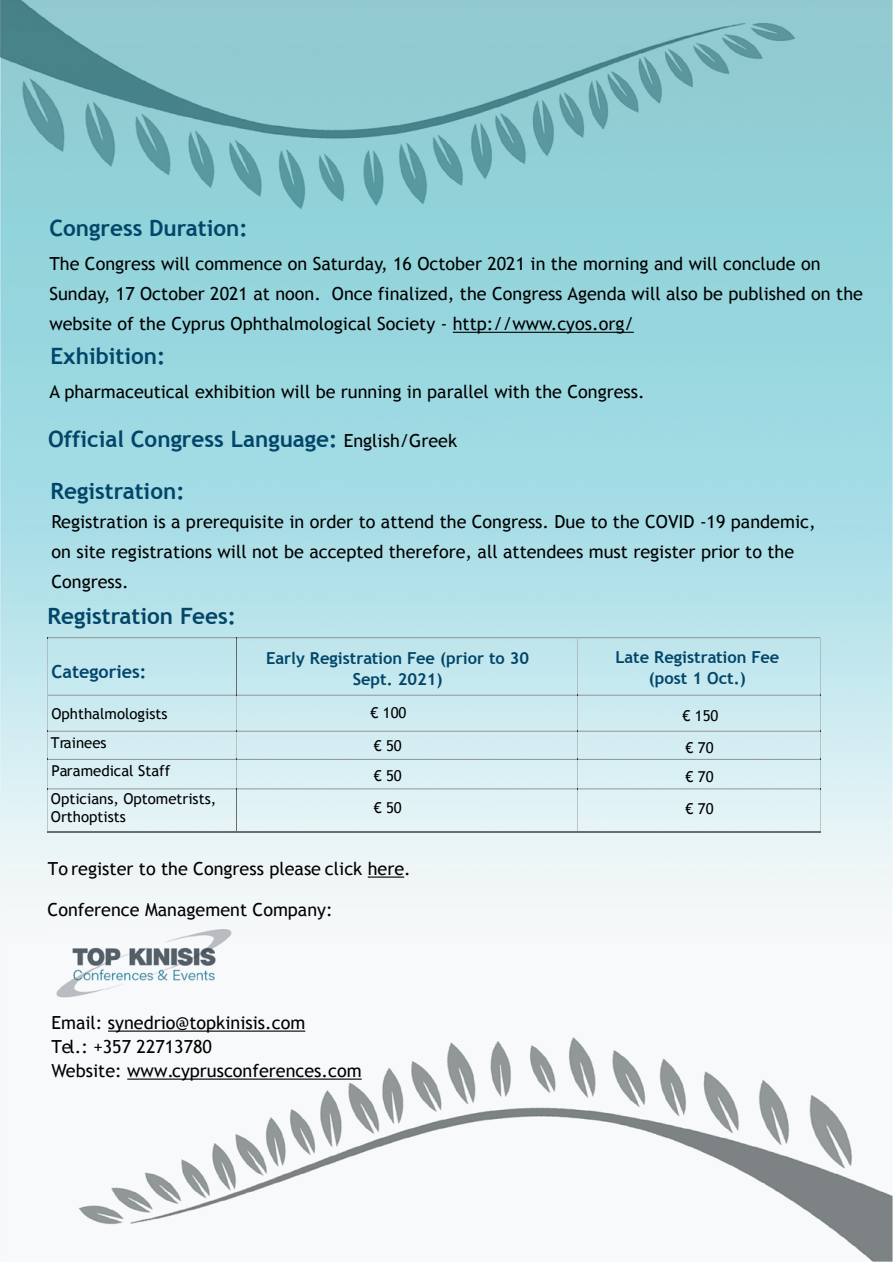
<style>
.page{position:relative;width:893px;height:1263px;background:#fff}
.page>*{position:absolute;margin:0;border:0;box-sizing:border-box;transform-origin:0 0}
.t1{font:700 22.5px "Trebuchet MS";color:#014669}
.t2{font:18px/30px "Trebuchet MS";color:#000}
.t3{font:700 18px "Trebuchet MS";color:#014669}
.t4{font:700 16.5px/21px "Trebuchet MS";color:#014669;text-align:center}
.t5{font:15px/29.2px "Trebuchet MS";color:#000}
.s1{font-weight:400;font-size:18px;color:#000}
</style>
<div class="page">
<img style="left:0;top:0;width:892px;height:1262px">
<svg style="left:453px;top:332px;width:181px;height:1px"></svg>
<svg style="left:108px;top:1030px;width:197px;height:2px"></svg>
<svg style="left:127px;top:1078px;width:235px;height:2px"></svg>
<img style="left:51px;top:927px;width:184px;height:72px">
<img style="left:49px;top:731px;width:771px;height:1px">
<img style="left:49px;top:637px;width:771px;height:1px">
<img style="left:49px;top:788px;width:771px;height:1px">
<img style="left:48px;top:832px;width:772px;height:1px">
<img style="left:48px;top:695px;width:772px;height:1px">
<img style="left:236px;top:638px;width:1px;height:192px">
<img style="left:49px;top:759px;width:771px;height:1px">
<img style="left:578px;top:639px;width:1px;height:193px">
<img style="left:47px;top:637px;width:1px;height:194px">
<img style="left:820px;top:638px;width:1px;height:193px">
<hr style="left:368px;top:876px;width:36px;height:2px;background:#000">
<p class="t1" style="left:49px;top:214px;width:200px">Congress Duration:</p>
<p class="t2" style="left:49px;top:249px;width:815px">The Congress will commence on Saturday, 16 October 2021 in the morning and will conclude on<br>Sunday, 17 October 2021 at noon. Once finalized, the Congress Agenda will also be published on the website of the Cyprus Ophthalmological Society - http://www.cyos.org/</p>
<p class="t1" style="left:51px;top:342px;width:116px">Exhibition:</p>
<p class="t2" style="left:49px;top:376px;width:597px">A pharmaceutical exhibition will be running in parallel with the Congress.</p>
<p class="t1" style="left:48px;top:425px;width:411px">Official Congress Language: <span class="s1">English/Greek</span></p>
<p class="t1" style="left:51px;top:476px;width:136px">Registration:</p>
<p class="t2" style="left:51px;top:507px;width:766px">Registration is a prerequisite in order to attend the Congress. Due to the COVID -19 pandemic, on site registrations will not be accepted therefore, all attendees must register prior to the<br>Congress.</p>
<p class="t1" style="left:47px;top:602px;width:190px">Registration Fees:</p>
<p class="t3" style="left:51px;top:661px;width:97px">Categories:</p>
<p class="t5" style="left:51px;top:699px;width:118px">Ophthalmologists<br>Trainees</p>
<p class="t5" style="left:51px;top:757px;width:167px;line-height:27.8px">Paramedical Staff<br>Opticians, Optometrists,</p>
<p class="t5" style="left:51px;top:802px;width:76px">Orthoptists</p>
<p class="t4" style="left:266px;top:648px;width:265px">Early Registration Fee (prior to 30<br>Sept. 2021)</p>
<p class="t4" style="left:615px;top:646px;width:165px">Late Registration Fee (post 1 Oct.)</p>
<p class="t5" style="left:371px;top:698px;width:37px">€ 100</p>
<p class="t5" style="left:374px;top:732px;width:30px">€ 50 € 50</p>
<p class="t5" style="left:374px;top:793px;width:30px">€ 50</p>
<p class="t5" style="left:683px;top:699px;width:37px;line-height:32.2px">€ 150 € 70</p>
<p class="t5" style="left:685px;top:761px;width:30px;line-height:32.2px">€ 70 € 70</p>
<p class="t2" style="left:48px;top:854px;width:364px">To register to the Congress please click here.</p>
<p class="t2" style="left:48px;top:894px;width:287px">Conference Management Company:</p>
<p class="t2" style="left:51px;top:1011px;width:312px;line-height:24px">Email: synedrio@topkinisis.com<br>Tel.: +357 22713780<br>Website: www.cyprusconferences.com</p>
</div>
